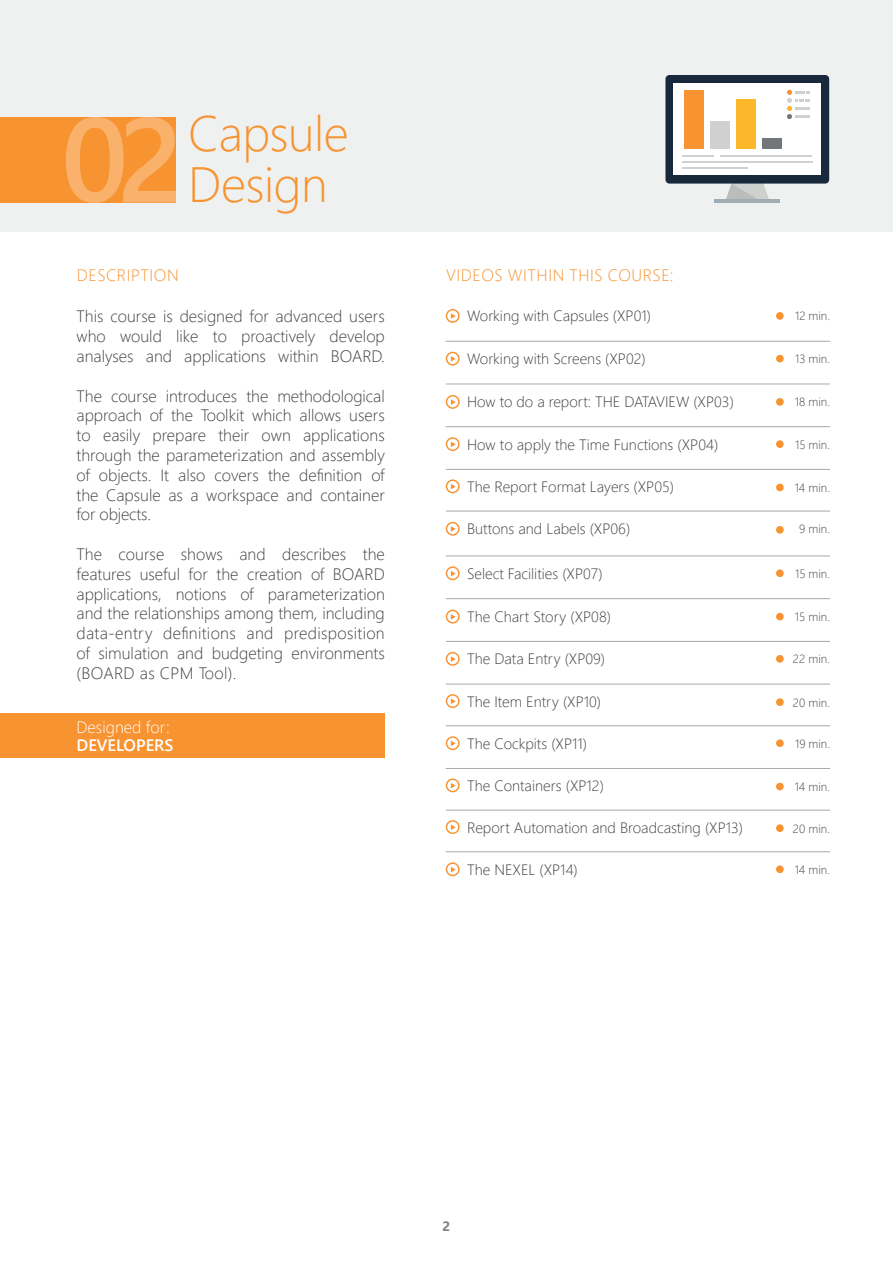
<style>
.page{position:relative;width:893px;height:1263px;background:#fff}
.page>*{position:absolute;margin:0;border:0;box-sizing:border-box;transform-origin:0 0}
.t1{font:300 49.5px/51px "Segoe UI";letter-spacing:-.01em;color:#f79330}
.t2{font:300 16.5px/19.8px "Segoe UI";color:#3e4042;text-align:justify}
.t3{font:300 16.5px "Segoe UI";letter-spacing:.035em;color:#f79330}
.t4{font:300 16.5px "Segoe UI";color:#fff}
.t5{font:600 16.5px "Segoe UI";color:#fff}
.t6{font:300 15px "Segoe UI";color:#3e4042}
.t7{font:700 13.5px "Segoe UI";color:#808285}
.t8{font:300 12px "Segoe UI";color:#3e4042}
</style>
<div class="page">
<div style="left:0;top:0;width:893px;height:231px;background:#eff1f0"></div>
<hr style="left:446px;top:341px;width:384px;height:1px;background:#a8a9ad">
<hr style="left:446px;top:426px;width:384px;height:1px;background:#a8a9ad">
<hr style="left:446px;top:469px;width:384px;height:1px;background:#a8a9ad">
<hr style="left:446px;top:511px;width:384px;height:1px;background:#a8a9ad">
<hr style="left:446px;top:384px;width:384px;height:1px;background:#a8a9ad">
<svg style="left:446px;top:309px;width:14px;height:14px"></svg>
<svg style="left:446px;top:352px;width:14px;height:13px"></svg>
<svg style="left:446px;top:395px;width:14px;height:14px"></svg>
<svg style="left:446px;top:437px;width:14px;height:14px"></svg>
<svg style="left:446px;top:479px;width:14px;height:14px"></svg>
<div style="left:776px;top:312px;width:8px;height:8px;background:#f79330;border-radius:50%"></div>
<div style="left:776px;top:355px;width:8px;height:7px;background:#f79330;border-radius:50%"></div>
<div style="left:776px;top:398px;width:8px;height:8px;background:#f79330;border-radius:50%"></div>
<div style="left:776px;top:440px;width:8px;height:8px;background:#f79330;border-radius:50%"></div>
<div style="left:776px;top:484px;width:8px;height:7px;background:#f79330;border-radius:50%"></div>
<div style="left:0;top:117px;width:176px;height:85px;background:#f79330"></div>
<svg style="left:66px;top:117px;width:110px;height:85px"></svg>
<hr style="left:446px;top:556px;width:384px;height:1px;background:#a8a9ad">
<hr style="left:446px;top:641px;width:384px;height:1px;background:#a8a9ad">
<hr style="left:446px;top:725px;width:384px;height:1px;background:#a8a9ad">
<hr style="left:446px;top:684px;width:384px;height:1px;background:#a8a9ad">
<hr style="left:446px;top:768px;width:384px;height:1px;background:#a8a9ad">
<hr style="left:446px;top:810px;width:384px;height:1px;background:#a8a9ad">
<hr style="left:446px;top:851px;width:384px;height:1px;background:#a8a9ad">
<hr style="left:446px;top:598px;width:384px;height:1px;background:#a8a9ad">
<svg style="left:446px;top:566px;width:14px;height:14px"></svg>
<svg style="left:446px;top:610px;width:14px;height:13px"></svg>
<svg style="left:446px;top:652px;width:14px;height:14px"></svg>
<svg style="left:446px;top:736px;width:14px;height:14px"></svg>
<svg style="left:446px;top:694px;width:14px;height:14px"></svg>
<svg style="left:446px;top:778px;width:14px;height:14px"></svg>
<svg style="left:446px;top:820px;width:14px;height:14px"></svg>
<svg style="left:446px;top:862px;width:14px;height:14px"></svg>
<svg style="left:446px;top:522px;width:14px;height:14px"></svg>
<div style="left:776px;top:569px;width:8px;height:8px;background:#f79330;border-radius:50%"></div>
<div style="left:776px;top:613px;width:8px;height:7px;background:#f79330;border-radius:50%"></div>
<div style="left:776px;top:655px;width:8px;height:8px;background:#f79330;border-radius:50%"></div>
<div style="left:776px;top:739px;width:8px;height:8px;background:#f79330;border-radius:50%"></div>
<div style="left:776px;top:698px;width:8px;height:8px;background:#f79330;border-radius:50%"></div>
<div style="left:776px;top:783px;width:8px;height:7px;background:#f79330;border-radius:50%"></div>
<div style="left:776px;top:824px;width:8px;height:8px;background:#f79330;border-radius:50%"></div>
<div style="left:776px;top:865px;width:8px;height:8px;background:#f79330;border-radius:50%"></div>
<div style="left:776px;top:526px;width:8px;height:8px;background:#f79330;border-radius:50%"></div>
<svg style="left:726px;top:184px;width:43px;height:15px"></svg>
<hr style="left:714px;top:199px;width:66px;height:3px;background:#a0acb3">
<div style="left:665px;top:75px;width:164px;height:109px;background:#18293c;border-radius:4px"></div>
<div style="left:674px;top:83px;width:147px;height:92px;background:#fff"></div>
<hr style="left:720px;top:156px;width:92px;height:1px;background:#cfd1ce">
<hr style="left:682px;top:156px;width:31px;height:1px;background:#cfd1ce">
<hr style="left:682px;top:161px;width:130px;height:2px;background:#cfd1ce">
<hr style="left:682px;top:167px;width:65px;height:2px;background:#cfd1ce">
<div style="left:685px;top:90px;width:19px;height:58px;background:#f79330"></div>
<div style="left:711px;top:121px;width:19px;height:27px;background:#cfd1ce"></div>
<div style="left:736px;top:99px;width:19px;height:49px;background:#fcb72b"></div>
<div style="left:762px;top:138px;width:19px;height:10px;background:#727678"></div>
<svg style="left:787px;top:90px;width:23px;height:29px"></svg>
<div style="left:0;top:714px;width:385px;height:44px;background:#f79330"></div>
<h1 class="t1" style="left:188px;top:104px;width:162px">Capsule<br>Design</h1>
<p class="t3" style="left:77px;top:259px;width:103px">DESCRIPTION</p>
<p class="t3" style="left:446px;top:259px;width:229px">VIDEOS WITHIN THIS COURSE:</p>
<p class="t2" style="left:77px;top:305px;width:310px">This course is designed for advanced users who would like to proactively develop analyses and applications within BOARD.</p>
<p class="t2" style="left:77px;top:384px;width:310px">The course introduces the methodological approach of the Toolkit which allows users to easily prepare their own applications through the parameterization and assembly of objects. It also covers the definition of the Capsule as a workspace and container for objects.</p>
<p class="t2" style="left:77px;top:543px;width:310px">The course shows and describes the features useful for the creation of BOARD applications, notions of parameterization and the relationships among them, including data-entry definitions and predisposition of simulation and budgeting environments (BOARD as CPM Tool).</p>
<p class="t4" style="left:77px;top:711px;width:95px">Designed for:</p>
<p class="t5" style="left:77px;top:729px;width:98px">DEVELOPERS</p>
<p class="t6" style="left:467px;top:302px;width:186px">Working with Capsules (XP01)</p>
<p class="t8" style="left:795px;top:304px;width:36px">12 min.</p>
<p class="t8" style="left:795px;top:347px;width:36px">13 min.</p>
<p class="t8" style="left:795px;top:391px;width:37px">18 min.</p>
<p class="t8" style="left:795px;top:433px;width:36px">15 min.</p>
<p class="t8" style="left:795px;top:476px;width:37px">14 min.</p>
<p class="t6" style="left:467px;top:345px;width:180px">Working with Screens (XP02)</p>
<p class="t6" style="left:467px;top:388px;width:268px">How to do a report: THE DATAVIEW (XP03)</p>
<p class="t6" style="left:467px;top:430px;width:253px">How to apply the Time Functions (XP04)</p>
<p class="t6" style="left:467px;top:472px;width:209px">The Report Format Layers (XP05)</p>
<p class="t6" style="left:467px;top:515px;width:165px">Buttons and Labels (XP06)</p>
<p class="t8" style="left:799px;top:517px;width:32px">9 min.</p>
<p class="t6" style="left:467px;top:559px;width:137px">Select Facilities (XP07)</p>
<p class="t6" style="left:467px;top:603px;width:145px">The Chart Story (XP08)</p>
<p class="t6" style="left:467px;top:645px;width:140px">The Data Entry (XP09)</p>
<p class="t6" style="left:467px;top:687px;width:136px">The Item Entry (XP10)</p>
<p class="t6" style="left:467px;top:729px;width:122px">The Cockpits (XP11)</p>
<p class="t6" style="left:467px;top:771px;width:138px">The Containers (XP12)</p>
<p class="t6" style="left:467px;top:813px;width:278px">Report Automation and Broadcasting (XP13)</p>
<p class="t6" style="left:467px;top:855px;width:112px">The NEXEL (XP14)</p>
<p class="t8" style="left:795px;top:562px;width:36px">15 min.</p>
<p class="t8" style="left:795px;top:605px;width:37px">15 min.</p>
<p class="t8" style="left:793px;top:648px;width:39px">22 min.</p>
<p class="t8" style="left:793px;top:691px;width:39px">20 min.</p>
<p class="t8" style="left:795px;top:732px;width:36px">19 min.</p>
<p class="t8" style="left:795px;top:775px;width:37px">14 min.</p>
<p class="t8" style="left:793px;top:817px;width:39px">20 min.</p>
<p class="t8" style="left:795px;top:858px;width:37px">14 min.</p>
<p class="t7" style="left:443px;top:1213px;width:9px">2</p>
</div>
